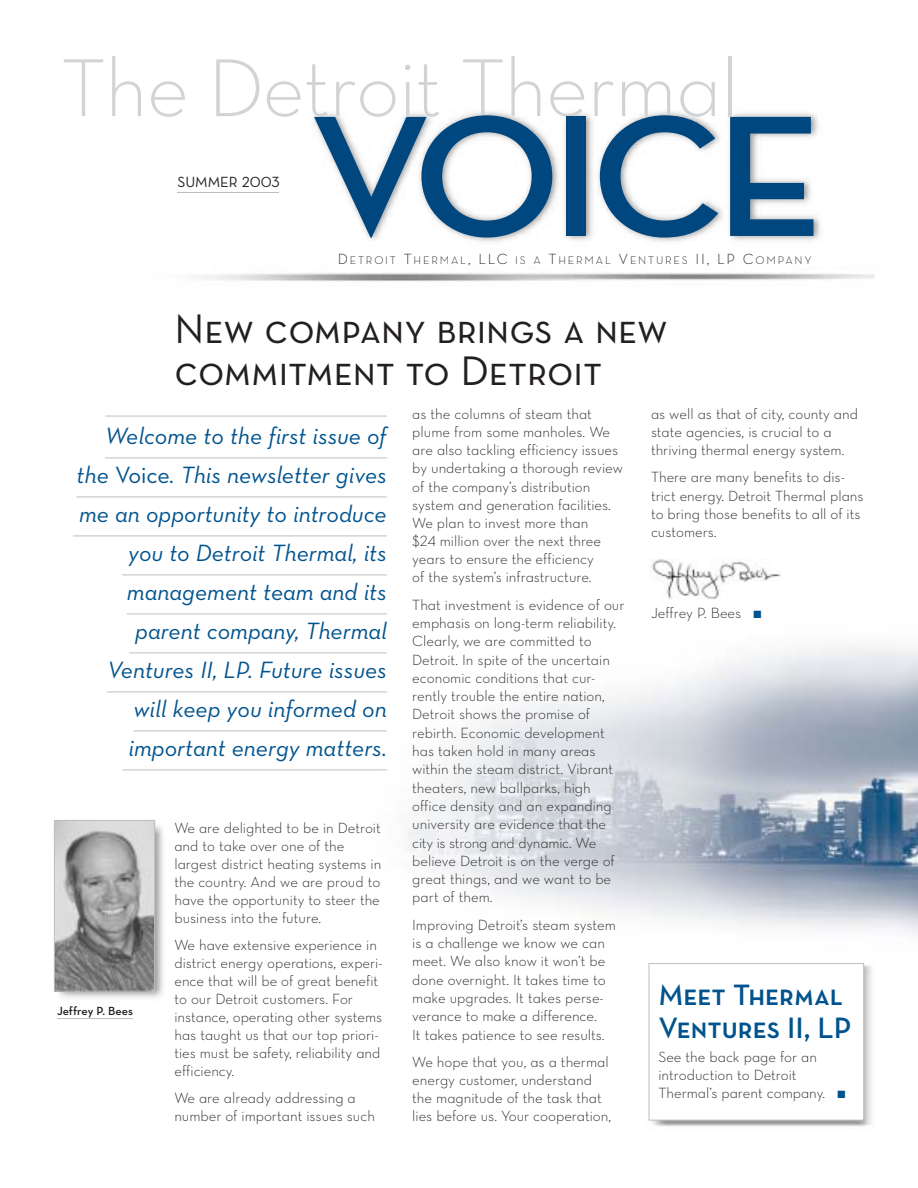
<style>
.page{position:relative;width:918px;height:1188px;background:#fff}
.page>*{position:absolute;margin:0;border:0;box-sizing:border-box;transform-origin:0 0}
.t1{font:700 175.05px "Neutra Display";letter-spacing:-.045em;color:#00467f;scale:1.06 1}
.t2{font:83.4px "Neutra Text Light Alt";letter-spacing:-.01em;color:#d1d3d5}
.t3{font:42px/42px "Neutra Text Book SC Alt";color:#231f1f}
.t4{font:30px/33px "Neutra Text Demi SC Alt";color:#00538e}
.t5{font:24px/39px "Neutra Text Book Italic Alt";color:#00538e;text-align:right}
.t6{font:15px/18.3px "Neutra Text Light Alt";color:#231f1f}
.t7{font:15px "Neutra Text Book Alt";color:#231f1f}
.t8{font:12px "Neutra Text Demi Alt";color:#231f1f}
.t9{font:300 11.25px "Neutra Text";letter-spacing:.16em;color:#231f1f}
.s1{font-size:15px}
.s2{font-family:"Neutra Text Book Alt"}
.s3{color:#00538e}
</style>
<div class="page">
<img style="left:407px;top:645px;width:511px;height:290px">
<img style="left:191px;top:111px;width:683px;height:170px">
<img style="left:648px;top:963px;width:225px;height:164px">
<div style="left:649px;top:964px;width:215px;height:156px;background:#fff"></div>
<div style="left:649px;top:963px;width:215px;height:157px;border:1px solid #bcbec0"></div>
<svg style="left:54px;top:415px;width:333px;height:577px"></svg>
<hr style="left:77px;top:497px;width:310px;height:1px;background:#bcbec0">
<hr style="left:73px;top:536px;width:314px;height:1px;background:#bcbec0">
<hr style="left:122px;top:575px;width:265px;height:1px;background:#bcbec0">
<hr style="left:127px;top:614px;width:260px;height:1px;background:#bcbec0">
<hr style="left:129px;top:653px;width:258px;height:1px;background:#bcbec0">
<hr style="left:107px;top:692px;width:280px;height:1px;background:#bcbec0">
<hr style="left:134px;top:731px;width:253px;height:1px;background:#bcbec0">
<hr style="left:122px;top:770px;width:265px;height:1px;background:#bcbec0">
<hr style="left:177px;top:192px;width:102px;height:1px;background:#bcbec0">
<hr style="left:57px;top:1018px;width:76px;height:1px;background:#bcbec0">
<img style="left:651px;top:558px;width:131px;height:41px">
<h2 class="t2" style="left:61px;top:56px;width:680px">The Detroit Thermal</h2>
<h1 class="t1" style="left:310px;top:112px;width:485px">VOICE</h1>
<p class="t7" style="left:178px;top:176px;width:104px">SUMMER 2003</p>
<p class="t9" style="left:338px;top:256px;width:475px"><span class="s1">D</span>ETROIT <span class="s1">T</span>HERMAL<span class="s1">, LLC</span> IS A <span class="s1">T</span>HERMAL <span class="s1">V</span>ENTURES <span class="s1">II, LP C</span>OMPANY</p>
<h3 class="t3" style="left:174px;top:308px;width:495px">New company brings a new commitment to Detroit</h3>
<p class="t5" style="left:77px;top:418px;width:312px">Welcome to the first issue of the <span class="s2">Voice</span>. This newsletter gives me an opportunity to introduce you to Detroit Thermal, its management team and its parent company, Thermal<br>Ventures II, LP. Future issues will keep you informed on important energy matters.</p>
<p class="t8" style="left:57px;top:1006px;width:78px">Jeffrey P. Bees</p>
<p class="t6" style="left:174px;top:820px;width:208px">We are delighted to be in Detroit and to take over one of the largest district heating systems in the country. And we are proud to have the opportunity to steer the business into the future.</p>
<p class="t6" style="left:174px;top:937px;width:210px">We have extensive experience in district energy operations, experi&shy;ence that will be of great benefit to our Detroit customers. For instance, operating other systems has taught us that our top priori&shy;ties must be safety, reliability and efficiency.</p>
<p class="t6" style="left:174px;top:1090px;width:202px">We are already addressing a number of important issues such</p>
<p class="t6" style="left:412px;top:406px;width:212px">as the columns of steam that plume from some manholes. We are also tackling efficiency issues by undertaking a thorough review of the company’s distribution system and generation facilities.<br>We plan to invest more than<br>$24 million over the next three years to ensure the efficiency<br>of the system’s infrastructure.</p>
<p class="t6" style="left:412px;top:597px;width:214px">That investment is evidence of our emphasis on long-term reliability.<br>Clearly, we are committed to<br>Detroit. In spite of the uncertain economic conditions that cur&shy;rently trouble the entire nation,<br>Detroit shows the promise of rebirth. Economic development has taken hold in many areas within the steam district. Vibrant theaters, new ballparks, high office density and an expanding university are evidence that the city is strong and dynamic. We believe Detroit is on the verge of great things, and we want to be part of them.</p>
<p class="t6" style="left:412px;top:917px;width:205px">Improving Detroit’s steam system is a challenge we know we can meet. We also know it won’t be done overnight. It takes time to make upgrades. It takes perse&shy;verance to make a difference.<br>It takes patience to see results.</p>
<p class="t6" style="left:412px;top:1054px;width:200px">We hope that you, as a thermal energy customer, understand the magnitude of the task that lies before us. Your cooperation,</p>
<p class="t6" style="left:651px;top:406px;width:209px">as well as that of city, county and state agencies, is crucial to a thriving thermal energy system.</p>
<p class="t6" style="left:651px;top:470px;width:214px">There are many benefits to dis&shy;trict energy. Detroit Thermal plans to bring those benefits to all of its customers.</p>
<p class="t6" style="left:651px;top:605px;width:112px">Jeffrey P. Bees <span class="s3">■</span></p>
<h3 class="t4" style="left:658px;top:978px;width:194px">Meet Thermal<br>Ventures II, LP</h3>
<p class="t6" style="left:658px;top:1049px;width:188px">See the back page for an introduction to Detroit<br>Thermal’s parent company. <span class="s3">■</span></p>
</div>
